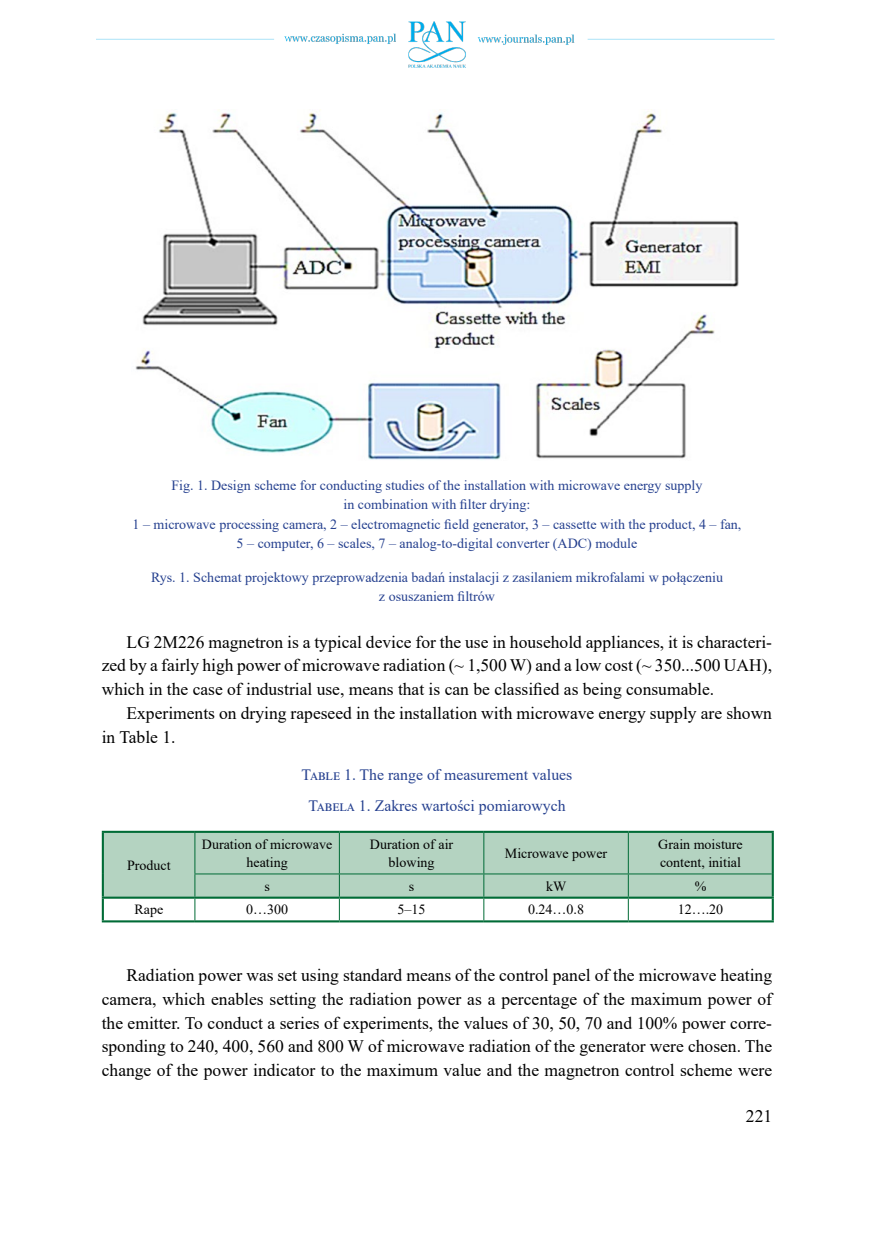
<style>
.page{position:relative;width:874px;height:1241px;background:#fff}
.page>*{position:absolute;margin:0;border:0;box-sizing:border-box;transform-origin:0 0}
.t1{font:17.5px/23.8px "Times New Roman";color:#000;text-align:justify}
.t2{font:15.75px/30.6px "Times New Roman";color:#25408f;text-align:center}
.t3{font:14px/19.2px "Times New Roman";color:#25408f;text-align:center}
.t4{font:14px/18.4px "Times New Roman";color:#000;text-align:center}
</style>
<div class="page">
<img style="left:96px;top:21px;width:679px;height:47px">
<img style="left:135px;top:109px;width:604px;height:351px">
<div style="left:104px;top:832px;width:667px;height:64px;background:#b4d3c1"></div>
<hr style="left:102px;top:830px;width:93px;height:2px;background:#006b36">
<hr style="left:102px;top:832px;width:2px;height:41px;background:#006b36">
<hr style="left:195px;top:830px;width:144px;height:2px;background:#006b36">
<hr style="left:339px;top:830px;width:144px;height:2px;background:#006b36">
<hr style="left:483px;top:830px;width:145px;height:2px;background:#006b36">
<hr style="left:628px;top:830px;width:145px;height:2px;background:#006b36">
<hr style="left:771px;top:832px;width:2px;height:41px;background:#006b36">
<hr style="left:102px;top:873px;width:2px;height:23px;background:#006b36">
<hr style="left:771px;top:873px;width:2px;height:23px;background:#006b36">
<hr style="left:102px;top:898px;width:2px;height:22px;background:#006b36">
<hr style="left:771px;top:898px;width:2px;height:22px;background:#006b36">
<hr style="left:102px;top:920px;width:93px;height:2px;background:#006b36">
<hr style="left:195px;top:920px;width:144px;height:2px;background:#006b36">
<hr style="left:339px;top:920px;width:144px;height:2px;background:#006b36">
<hr style="left:483px;top:920px;width:145px;height:2px;background:#006b36">
<hr style="left:628px;top:920px;width:145px;height:2px;background:#006b36">
<hr style="left:194px;top:832px;width:1px;height:41px;background:#006b36">
<hr style="left:339px;top:832px;width:1px;height:41px;background:#006b36">
<hr style="left:483px;top:832px;width:1px;height:41px;background:#006b36">
<hr style="left:627px;top:832px;width:1px;height:41px;background:#006b36">
<hr style="left:194px;top:873px;width:145px;height:1px;background:#006b36">
<hr style="left:339px;top:873px;width:144px;height:1px;background:#006b36">
<hr style="left:483px;top:873px;width:145px;height:1px;background:#006b36">
<hr style="left:628px;top:873px;width:143px;height:1px;background:#006b36">
<svg style="left:194px;top:874px;width:1px;height:46px"></svg>
<svg style="left:339px;top:874px;width:1px;height:46px"></svg>
<svg style="left:483px;top:874px;width:1px;height:46px"></svg>
<svg style="left:627px;top:874px;width:1px;height:46px"></svg>
<hr style="left:102px;top:896px;width:93px;height:2px;background:#006b36">
<hr style="left:195px;top:896px;width:144px;height:2px;background:#006b36">
<hr style="left:339px;top:896px;width:144px;height:2px;background:#006b36">
<hr style="left:483px;top:896px;width:145px;height:2px;background:#006b36">
<hr style="left:628px;top:896px;width:145px;height:2px;background:#006b36">
<p class="t3" style="left:132px;top:475px;width:610px">Fig. 1. Design scheme for conducting studies of the installation with microwave energy supply<br>in combination with filter drying:<br>1 – microwave processing camera, 2 – electromagnetic field generator, 3 – cassette with the product, 4 – fan, 5 – computer, 6 – scales, 7 – analog-to-digital converter (ADC) module</p>
<p class="t3" style="left:151px;top:567px;width:573px">Rys. 1. Schemat projektowy przeprowadzenia badań instalacji z zasilaniem mikrofalami w połączeniu z osuszaniem filtrów</p>
<p class="t1" style="left:102px;top:629px;width:671px;text-indent:25px">LG 2M226 magnetron is a typical device for the use in household appliances, it is characteri&shy;zed by a fairly high power of microwave radiation (~ 1,500 W) and a low cost (~ 350...500 UAH), which in the case of industrial use, means that is can be classified as being consumable.</p>
<p class="t1" style="left:102px;top:700px;width:671px;text-indent:25px">Experiments on drying rapeseed in the installation with microwave energy supply are shown in Table 1.</p>
<p class="t4" style="left:127px;top:855px;width:45px">Product</p>
<p class="t2" style="left:301px;top:759px;width:272px">Table 1. The range of measurement values<br>Tabela 1. Zakres wartości pomiarowych</p>
<p class="t4" style="left:202px;top:834px;width:132px">Duration of microwave heating</p>
<p class="t4" style="left:370px;top:834px;width:85px">Duration of air blowing</p>
<p class="t4" style="left:504px;top:843px;width:104px">Microwave power</p>
<p class="t4" style="left:658px;top:834px;width:86px;text-align:left">Grain moisture content, initial</p>
<p class="t4" style="left:264px;top:876px;width:7px">s</p>
<p class="t4" style="left:408px;top:876px;width:7px">s</p>
<p class="t4" style="left:546px;top:876px;width:22px">kW</p>
<p class="t4" style="left:694px;top:876px;width:13px">%</p>
<p class="t4" style="left:134px;top:899px;width:30px">Rape</p>
<p class="t4" style="left:246px;top:899px;width:43px">0…300</p>
<p class="t4" style="left:397px;top:899px;width:29px">5–15</p>
<p class="t4" style="left:527px;top:899px;width:57px">0.24…0.8</p>
<p class="t4" style="left:677px;top:899px;width:47px">12….20</p>
<p class="t1" style="left:102px;top:962px;width:671px;text-indent:25px">Radiation power was set using standard means of the control panel of the microwave heating camera, which enables setting the radiation power as a percentage of the maximum power of the emitter. To conduct a series of experiments, the values of 30, 50, 70 and 100% power corre&shy;sponding to 240, 400, 560 and 800 W of microwave radiation of the generator were chosen. The change of the power indicator to the maximum value and the magnetron control scheme were</p>
<p class="t1" style="left:745px;top:1103px;width:28px">221</p>
</div>
